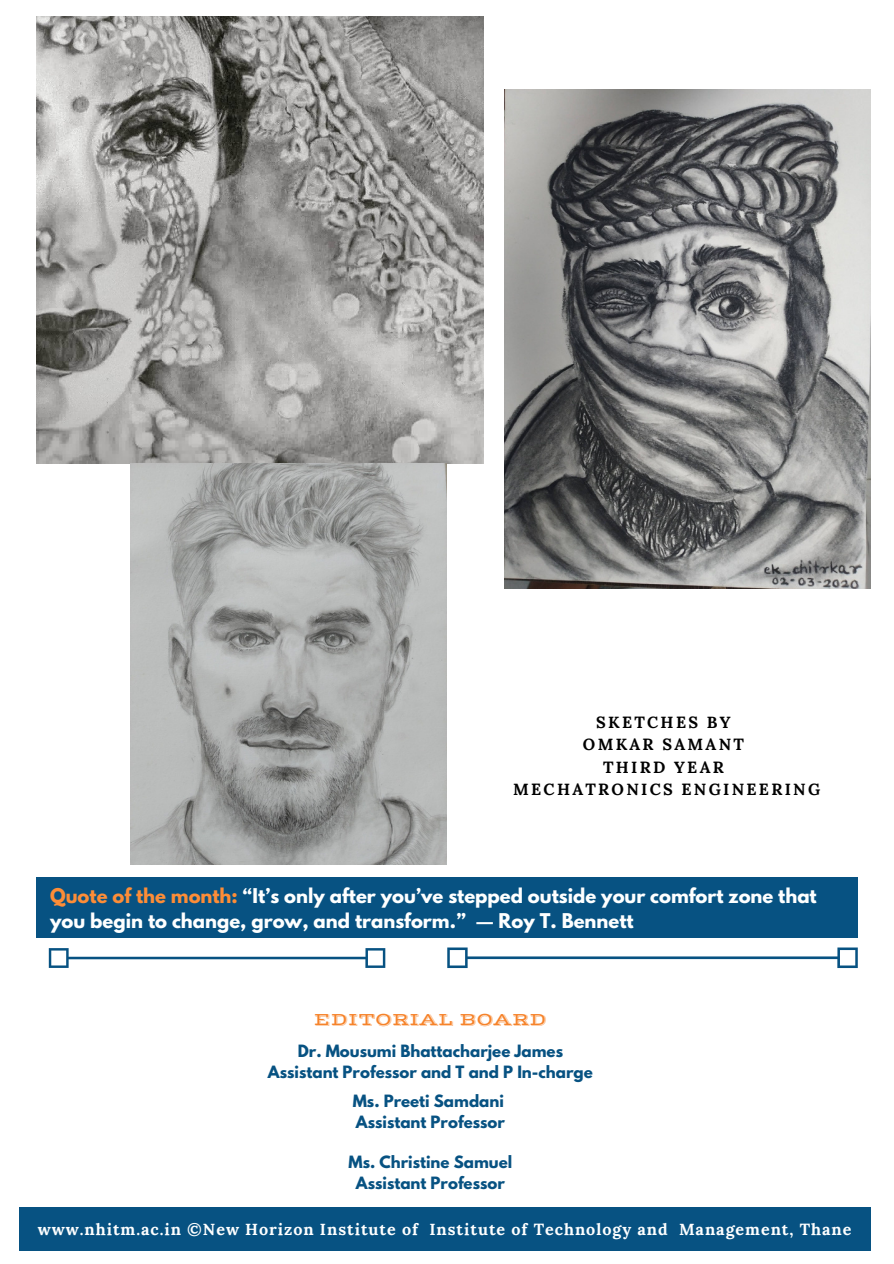
<style>
.page{position:relative;width:894px;height:1264px;background:#fff}
.page>*{position:absolute;margin:0;border:0;box-sizing:border-box;transform-origin:0 0}
.t1{font:700 18px/24.8px "League Spartan";color:#feffff}
.t2{font:18px "Vast Shadow";color:#f6832a}
.t3{font:700 16.2px/22.5px "Lora";letter-spacing:.14em;color:#000;text-align:center}
.t4{font:700 16.05px "Lora";letter-spacing:.06em;color:#feffff}
.t5{font:700 15px/21px "League Spartan";color:#075282;text-align:center}
.s1{color:#fd8d37}
.s2{font-family:"Noto Sans"}
</style>
<div class="page">
<div style="left:37px;top:877px;width:820px;height:61px;background:#075282"></div>
<svg style="left:447px;top:947px;width:410px;height:21px"></svg>
<svg style="left:49px;top:948px;width:336px;height:19px"></svg>
<div style="left:19px;top:1207px;width:851px;height:43px;background:#075282"></div>
<img style="left:37px;top:17px;width:447px;height:447px">
<img style="left:504px;top:89px;width:366px;height:499px">
<img style="left:130px;top:464px;width:316px;height:401px">
<p class="t3" style="left:513px;top:710px;width:308px">SKETCHES BY<br>OMKAR SAMANT<br>THIRD YEAR<br>MECHATRONICS ENGINEERING</p>
<p class="t1" style="left:50px;top:885px;width:767px"><span class="s1">Quote of the month:</span> “It’s only after you’ve stepped outside your comfort zone that you begin to change, grow, and transform.” <span class="s2">―</span> Roy T. Bennett</p>
<p class="t2" style="left:314px;top:1008px;width:234px">EDITORIAL BOARD</p>
<p class="t5" style="left:268px;top:1042px;width:326px">Dr. Mousumi Bhattacharjee James<br>Assistant Professor and T and P In-charge</p>
<p class="t5" style="left:352px;top:1092px;width:154px;text-align:left">Ms. Preeti Samdani<br>Assistant Professor</p>
<p class="t5" style="left:348px;top:1154px;width:165px;line-height:20.2px">Ms. Christine Samuel<br>Assistant Professor</p>
<p class="t4" style="left:38px;top:1218px;width:814px">www.nhitm.ac.in ©New Horizon Institute of Institute of Technology and Management, Thane</p>
</div>
